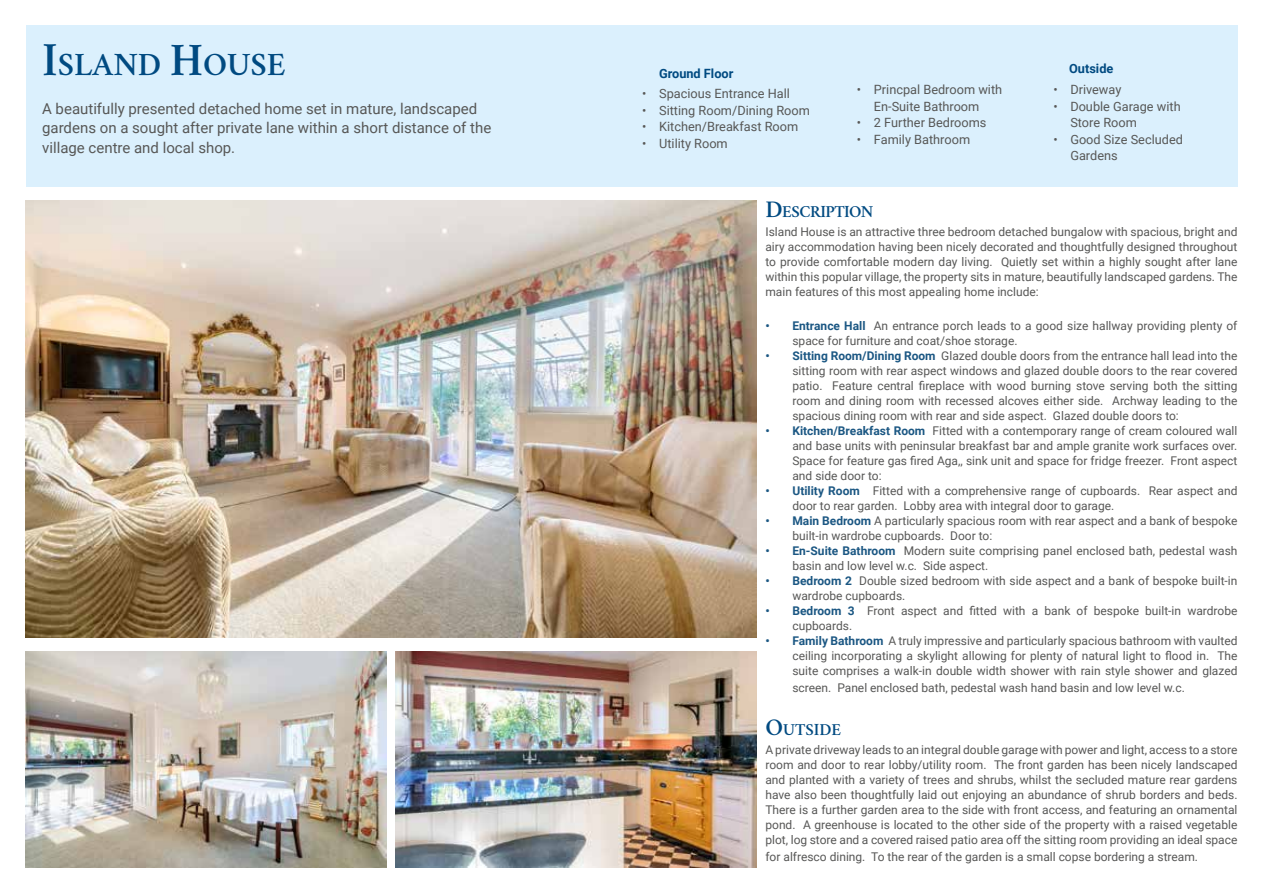
<style>
.page{position:relative;width:1263px;height:893px;background:#fff}
.page>*{position:absolute;margin:0;border:0;box-sizing:border-box;transform-origin:0 0}
.t1{font:600 32.7px "Crimson";color:#004a81}
.t2{font:600 16.8px "Crimson";letter-spacing:-.03em;color:#004a81}
.t3{font:15px/19.5px "Roboto";color:#575756}
.t4{font:12.75px/16.5px "Roboto";color:#575756}
.t5{font:700 12.75px "Roboto";color:#004a81}
.t6{font:12px/15px "Roboto";color:#575756}
.s1{font-size:46.65px}
.s2{font-size:24px}
.s3{font-weight:700;color:#1b5783}
</style>
<div class="page">
<div style="left:26px;top:26px;width:1211px;height:161px;background:#dbf0fd"></div>
<img style="left:26px;top:652px;width:361px;height:215px">
<img style="left:26px;top:201px;width:730px;height:437px">
<img style="left:395px;top:652px;width:361px;height:215px">
<h1 class="t1" style="left:42px;top:41px;width:245px"><span class="s1">I</span>SLAND <span class="s1">H</span>OUSE</h1>
<p class="t3" style="left:42px;top:98px;width:451px">A beautifully presented detached home set in mature, landscaped gardens on a sought after private lane within a short distance of the village centre and local shop.</p>
<p class="t5" style="left:659px;top:64px;width:76px">Ground Floor</p>
<p class="t4" style="left:642px;top:85px;width:149px">• Spacious Entrance Hall</p>
<p class="t4" style="left:642px;top:102px;width:169px">• Sitting Room/Dining Room</p>
<p class="t4" style="left:642px;top:118px;width:158px">• Kitchen/Breakfast Room</p>
<p class="t4" style="left:642px;top:135px;width:87px">• Utility Room</p>
<p class="t4" style="left:857px;top:81px;width:147px;text-align:center">• Princpal Bedroom with<br>En-Suite Bathroom</p>
<p class="t4" style="left:857px;top:114px;width:131px">• 2 Further Bedrooms</p>
<p class="t4" style="left:857px;top:130px;width:115px">• Family Bathroom</p>
<p class="t5" style="left:1069px;top:60px;width:46px">Outside</p>
<p class="t4" style="left:1053px;top:81px;width:70px">• Driveway</p>
<p class="t4" style="left:1070px;top:97px;width:112px;text-indent:-17px">• Double Garage with<br>Store Room</p>
<p class="t4" style="left:1070px;top:130px;width:114px;text-indent:-17px">• Good Size Secluded<br>Gardens</p>
<h2 class="t2" style="left:765px;top:199px;width:110px"><span class="s2">D</span>ESCRIPTION</h2>
<p class="t6" style="left:765px;top:224px;width:473px;text-align:justify">Island House is an attractive three bedroom detached bungalow with spacious, bright and airy accommodation having been nicely decorated and thoughtfully designed throughout to provide comfortable modern day living. Quietly set within a highly sought after lane within this popular village, the property sits in mature, beautifully landscaped gardens. The main features of this most appealing home include:</p>
<p class="t6" style="left:792px;top:318px;width:446px;text-indent:-27px"><span class="s3">• Entrance Hall</span> An entrance porch leads to a good size hallway providing plenty of space for furniture and coat/shoe storage.</p>
<p class="t6" style="left:792px;top:348px;width:446px;text-align:justify;text-indent:-27px"><span class="s3">• Sitting Room/Dining Room</span> Glazed double doors from the entrance hall lead into the sitting room with rear aspect windows and glazed double doors to the rear covered patio. Feature central fireplace with wood burning stove serving both the sitting room and dining room with recessed alcoves either side. Archway leading to the spacious dining room with rear and side aspect. Glazed double doors to:</p>
<p class="t6" style="left:792px;top:423px;width:446px;text-align:justify;text-indent:-27px"><span class="s3">• Kitchen/Breakfast Room</span> Fitted with a contemporary range of cream coloured wall and base units with peninsular breakfast bar and ample granite work surfaces over.<br>Space for feature gas fired Aga,, sink unit and space for fridge freezer. Front aspect and side door to:</p>
<p class="t6" style="left:792px;top:483px;width:446px;text-indent:-27px"><span class="s3">• Utility Room</span> Fitted with a comprehensive range of cupboards. Rear aspect and door to rear garden. Lobby area with integral door to garage.</p>
<p class="t6" style="left:792px;top:513px;width:446px;text-indent:-27px"><span class="s3">• Main Bedroom</span> A particularly spacious room with rear aspect and a bank of bespoke built-in wardrobe cupboards. Door to:</p>
<p class="t6" style="left:792px;top:543px;width:446px;text-indent:-27px"><span class="s3">• En-Suite Bathroom</span> Modern suite comprising panel enclosed bath, pedestal wash basin and low level w.c. Side aspect.</p>
<p class="t6" style="left:792px;top:573px;width:446px;text-indent:-27px"><span class="s3">• Bedroom 2</span> Double sized bedroom with side aspect and a bank of bespoke built-in wardrobe cupboards.</p>
<p class="t6" style="left:792px;top:603px;width:446px;text-indent:-27px"><span class="s3">• Bedroom 3</span> Front aspect and fitted with a bank of bespoke built-in wardrobe cupboards.</p>
<p class="t6" style="left:792px;top:633px;width:446px;text-align:justify;text-indent:-27px"><span class="s3">• Family Bathroom</span> A truly impressive and particularly spacious bathroom with vaulted ceiling incorporating a skylight allowing for plenty of natural light to flood in. The suite comprises a walk-in double width shower with rain style shower and glazed</p>
<p class="t6" style="left:792px;top:679px;width:394px">screen. Panel enclosed bath, pedestal wash hand basin and low level w.c.</p>
<h2 class="t2" style="left:765px;top:718px;width:77px"><span class="s2">O</span>UTSIDE</h2>
<p class="t6" style="left:765px;top:742px;width:473px;text-align:justify">A private driveway leads to an integral double garage with power and light, access to a store room and door to rear lobby/utility room. The front garden has been nicely landscaped and planted with a variety of trees and shrubs, whilst the secluded mature rear gardens have also been thoughtfully laid out enjoying an abundance of shrub borders and beds.<br>There is a further garden area to the side with front access, and featuring an ornamental pond. A greenhouse is located to the other side of the property with a raised vegetable plot, log store and a covered raised patio area off the sitting room providing an ideal space</p>
<p class="t6" style="left:765px;top:849px;width:434px">for alfresco dining. To the rear of the garden is a small copse bordering a stream.</p>
</div>
